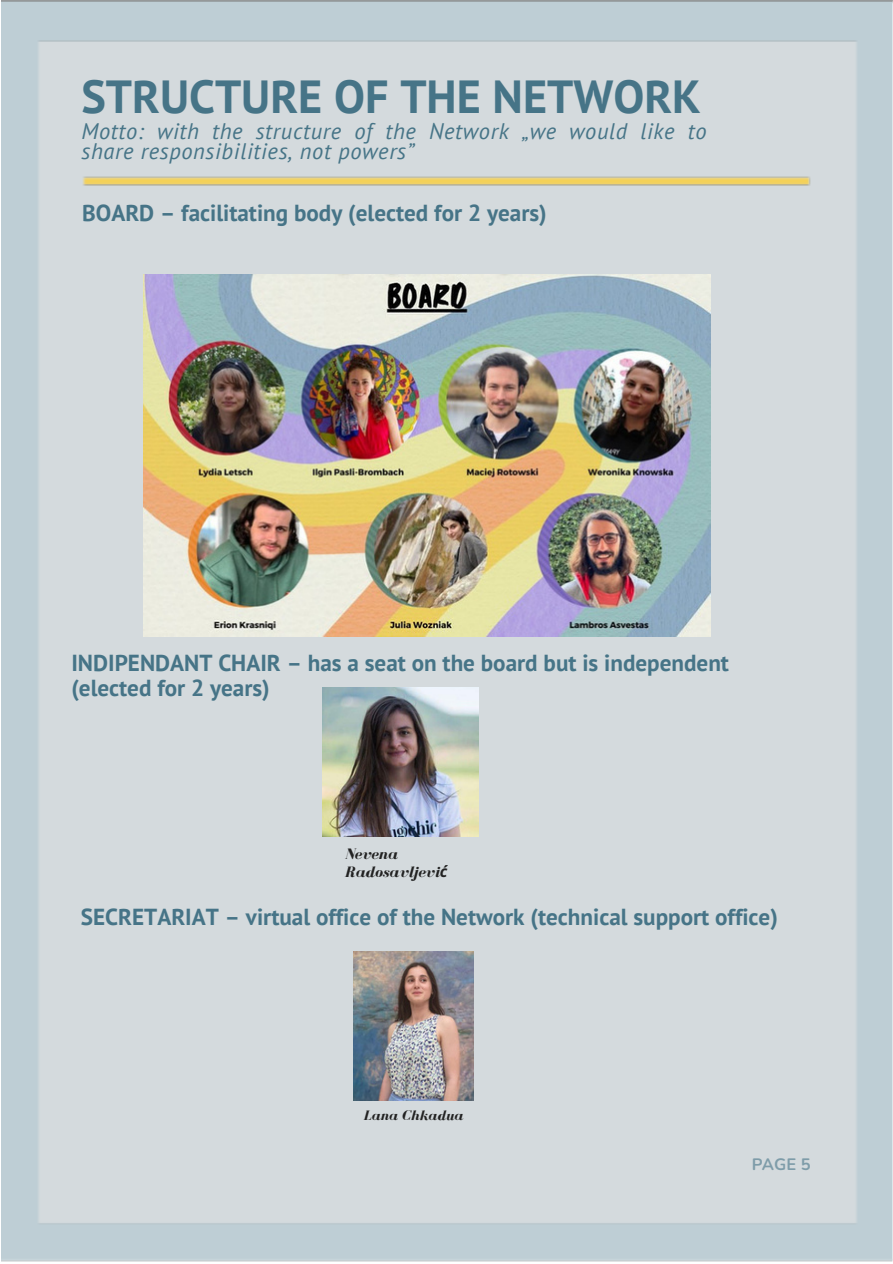
<style>
.page{position:relative;width:893px;height:1264px;background:#fff}
.page>*{position:absolute;margin:0;border:0;box-sizing:border-box;transform-origin:0 0}
.t1{font:700 46.2px "PT Sans";color:#467487}
.t2{font:700 23.1px/25.8px "PT Sans";color:#467487}
.t3{font:italic 22.5px/20.2px "PT Sans";letter-spacing:.03em;color:#467487}
.t4{font:700 16.5px "Nunito";color:#467487}
.t5{font:italic 700 15.6px/18px "Bodoni FLF";color:#222}
.t6{font:italic 700 14.1px "Bodoni FLF";color:#222}
.s1{font-family:"Noto Sans"}
</style>
<div class="page">
<div style="left:37px;top:40px;width:819px;height:1184px;background:#d4dadd"></div>
<img style="left:82px;top:177px;width:728px;height:9px">
<img style="left:143px;top:274px;width:567px;height:362px">
<img style="left:323px;top:687px;width:155px;height:149px">
<img style="left:353px;top:951px;width:121px;height:149px">
<p class="t1" style="left:81px;top:66px;width:621px">STRUCTURE OF THE NETWORK</p>
<p class="t3" style="left:81px;top:120px;width:626px">Motto: with the structure of the Network „we would like to share responsibilities, not powers”</p>
<p class="t2" style="left:82px;top:200px;width:466px">BOARD – facilitating body (elected for 2 years)</p>
<p class="t2" style="left:71px;top:649px;width:659px">INDIPENDANT CHAIR – has a seat on the board but is independent (elected for 2 years)</p>
<p class="t5" style="left:345px;top:844px;width:104px">Nevena<br>Radosavljevi<span class="s1">ć</span></p>
<p class="t2" style="left:81px;top:903px;width:698px">SECRETARIAT – virtual office of the Network (technical support office)</p>
<p class="t6" style="left:364px;top:1107px;width:101px">Lana Chkadua</p>
<p class="t4" style="left:751px;top:1153px;width:61px">PAGE 5</p>
</div>
